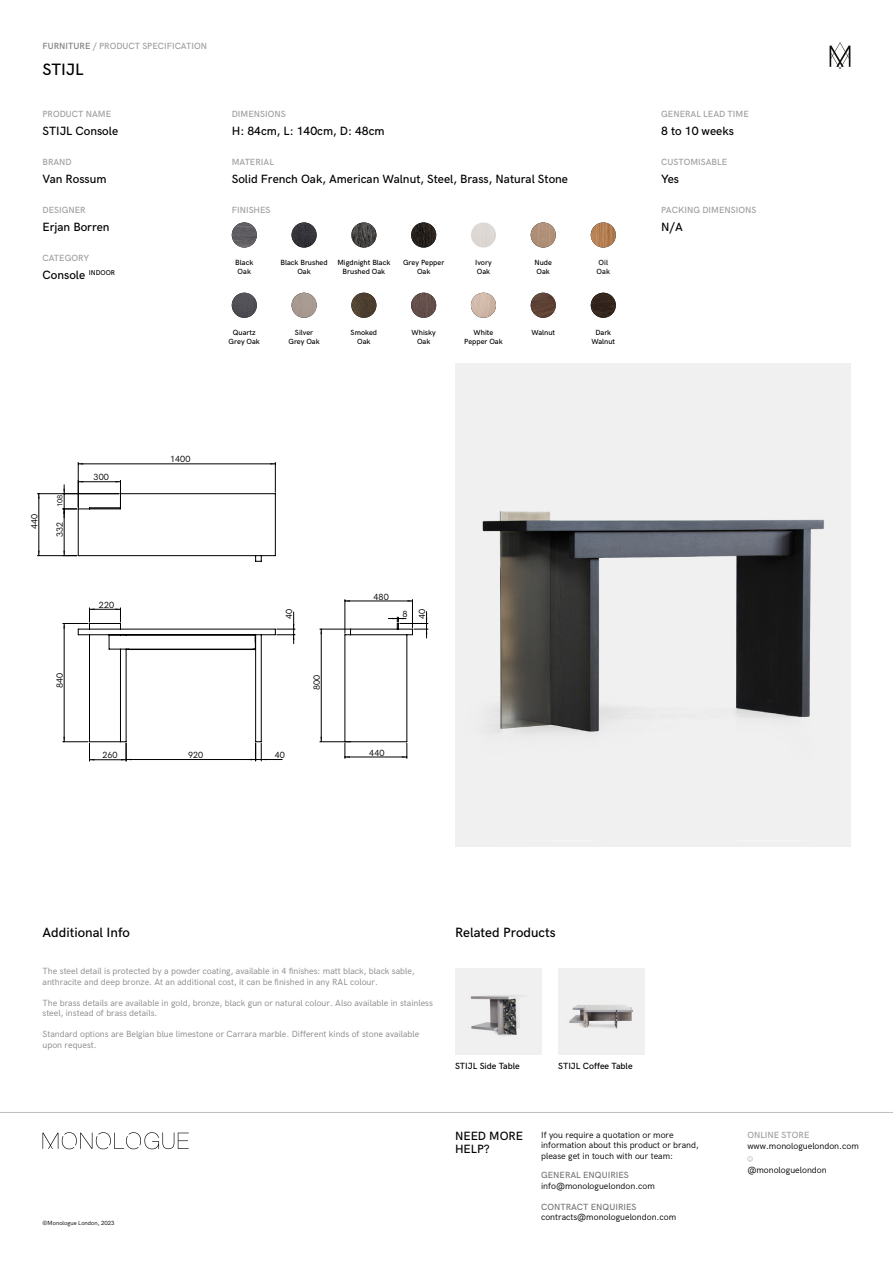
<style>
.page{position:relative;width:893px;height:1263px;background:#fff}
.page>*{position:absolute;margin:0;border:0;box-sizing:border-box;transform-origin:0 0}
.t1{font:500 16.5px "HK Grotesk";color:#000}
.t2{font:500 13.5px "HK Grotesk";color:#000}
.t3{font:500 12px/13.5px "HK Grotesk";color:#000}
.t4{font:9px/10.5px "HK Grotesk";color:#878787}
.t5{font:9px/10.5px "HK Grotesk";color:#000}
.t6{font:500 9px "HK Grotesk";color:#9d9d9c}
.t7{font:500 9px "HK Grotesk";color:#757777}
.t8{font:500 9px "HK Grotesk";color:#000}
.t9{font:500 7.5px/9px "HK Grotesk";color:#000;text-align:center}
.t10{font:7.5px "HK Grotesk";color:#000}
.t11{font:6px "HK Grotesk";color:#000}
.s1{color:#7c7b7b}
</style>
<div class="page">
<svg style="left:747px;top:1156px;width:6px;height:5px"></svg>
<hr style="left:0;top:1112px;width:893px;height:1px;background:#bcbcbc">
<svg style="left:43px;top:1132px;width:146px;height:17px"></svg>
<svg style="left:830px;top:42px;width:20px;height:27px"></svg>
<div style="left:455px;top:363px;width:395px;height:483px;background:#f0f0f0"></div>
<img style="left:482px;top:511px;width:342px;height:222px">
<img style="left:232px;top:222px;width:25px;height:26px;border-radius:13px">
<img style="left:232px;top:293px;width:25px;height:25px;border-radius:13px">
<img style="left:292px;top:222px;width:25px;height:26px;border-radius:13px">
<img style="left:292px;top:293px;width:25px;height:25px;border-radius:13px">
<img style="left:351px;top:222px;width:25px;height:26px;border-radius:13px">
<img style="left:351px;top:293px;width:25px;height:25px;border-radius:13px">
<img style="left:411px;top:222px;width:25px;height:26px;border-radius:13px">
<img style="left:411px;top:293px;width:25px;height:25px;border-radius:13px">
<img style="left:471px;top:222px;width:25px;height:26px;border-radius:13px">
<img style="left:531px;top:222px;width:25px;height:26px;border-radius:13px">
<img style="left:591px;top:222px;width:25px;height:26px;border-radius:13px">
<img style="left:471px;top:293px;width:25px;height:25px;border-radius:13px">
<img style="left:531px;top:293px;width:25px;height:25px;border-radius:13px">
<img style="left:591px;top:293px;width:25px;height:25px;border-radius:13px">
<img style="left:455px;top:968px;width:86px;height:86px">
<img style="left:558px;top:968px;width:86px;height:86px">
<svg style="left:63px;top:608px;width:232px;height:153px"></svg>
<hr style="left:64px;top:623px;width:1px;height:119px;background:#000">
<hr style="left:78px;top:555px;width:197px;height:1px;background:#000">
<hr style="left:78px;top:509px;width:1px;height:47px;background:#000">
<hr style="left:120px;top:493px;width:155px;height:1px;background:#000">
<hr style="left:275px;top:494px;width:1px;height:62px;background:#000">
<hr style="left:89px;top:507px;width:31px;height:1px;background:#000">
<hr style="left:89px;top:509px;width:31px;height:1px;background:#000">
<svg style="left:255px;top:556px;width:7px;height:6px"></svg>
<svg style="left:115px;top:480px;width:6px;height:29px"></svg>
<hr style="left:78px;top:481px;width:42px;height:1px;background:#000">
<hr style="left:78px;top:462px;width:1px;height:45px;background:#000">
<hr style="left:275px;top:462px;width:1px;height:30px;background:#000">
<hr style="left:78px;top:464px;width:197px;height:1px;background:#000">
<hr style="left:37px;top:493px;width:82px;height:1px;background:#000">
<hr style="left:37px;top:555px;width:40px;height:1px;background:#000">
<hr style="left:39px;top:494px;width:1px;height:62px;background:#000">
<hr style="left:64px;top:509px;width:1px;height:47px;background:#000">
<svg style="left:63px;top:480px;width:27px;height:38px"></svg>
<hr style="left:351px;top:629px;width:61px;height:1px;background:#000">
<hr style="left:351px;top:634px;width:61px;height:1px;background:#000">
<hr style="left:345px;top:635px;width:1px;height:107px;background:#000">
<hr style="left:407px;top:635px;width:1px;height:107px;background:#000">
<hr style="left:345px;top:741px;width:62px;height:1px;background:#000">
<hr style="left:320px;top:629px;width:31px;height:1px;background:#000">
<hr style="left:320px;top:741px;width:31px;height:1px;background:#000">
<hr style="left:321px;top:629px;width:1px;height:113px;background:#000">
<hr style="left:345px;top:599px;width:1px;height:34px;background:#000">
<hr style="left:345px;top:601px;width:67px;height:1px;background:#000">
<svg style="left:345px;top:743px;width:5px;height:14px"></svg>
<svg style="left:402px;top:743px;width:6px;height:15px"></svg>
<hr style="left:345px;top:757px;width:62px;height:1px;background:#000">
<svg style="left:388px;top:599px;width:40px;height:39px"></svg>
<p class="t6" style="left:43px;top:39px;width:166px"><span class="s1">FURNITURE</span> / PRODUCT SPECIFICATION</p>
<h1 class="t1" style="left:43px;top:57px;width:43px">STIJL</h1>
<p class="t6" style="left:43px;top:107px;width:70px">PRODUCT NAME</p>
<p class="t6" style="left:232px;top:107px;width:55px">DIMENSIONS</p>
<p class="t6" style="left:661px;top:107px;width:89px">GENERAL LEAD TIME</p>
<h3 class="t3" style="left:43px;top:123px;width:77px">STIJL Console</h3>
<h3 class="t3" style="left:232px;top:123px;width:154px">H: 84cm, L: 140cm, D: 48cm</h3>
<h3 class="t3" style="left:661px;top:123px;width:74px">8 to 10 weeks</h3>
<p class="t6" style="left:43px;top:155px;width:31px">BRAND</p>
<p class="t6" style="left:232px;top:155px;width:44px">MATERIAL</p>
<p class="t6" style="left:661px;top:155px;width:67px">CUSTOMISABLE</p>
<h3 class="t3" style="left:43px;top:171px;width:65px">Van Rossum</h3>
<h3 class="t3" style="left:232px;top:171px;width:338px">Solid French Oak, American Walnut, Steel, Brass, Natural Stone</h3>
<h3 class="t3" style="left:661px;top:171px;width:19px">Yes</h3>
<p class="t6" style="left:43px;top:203px;width:45px">DESIGNER</p>
<p class="t6" style="left:232px;top:203px;width:40px">FINISHES</p>
<p class="t6" style="left:661px;top:203px;width:97px">PACKING DIMENSIONS</p>
<h3 class="t3" style="left:43px;top:219px;width:69px">Erjan Borren</h3>
<h3 class="t3" style="left:661px;top:219px;width:23px">N/A</h3>
<p class="t6" style="left:43px;top:251px;width:48px">CATEGORY</p>
<h3 class="t3" style="left:43px;top:267px;width:74px">Console <sup>INDOOR</sup></h3>
<p class="t5" style="left:28px;top:529px;width:17px;rotate:-90deg">440</p>
<p class="t10" style="left:54px;top:507px;width:14px;rotate:-90deg">108</p>
<p class="t5" style="left:54px;top:537px;width:17px;rotate:-90deg">332</p>
<p class="t5" style="left:54px;top:688px;width:17px;rotate:-90deg">840</p>
<p class="t5" style="left:94px;top:471px;width:17px">300</p>
<p class="t5" style="left:99px;top:599px;width:17px">220</p>
<p class="t5" style="left:102px;top:749px;width:17px">260</p>
<p class="t9" style="left:235px;top:257px;width:19px">Black<br>Oak</p>
<p class="t9" style="left:281px;top:257px;width:49px">Black Brushed<br>Oak</p>
<p class="t9" style="left:337px;top:257px;width:54px">Migdnight Black<br>Brushed Oak</p>
<p class="t9" style="left:403px;top:257px;width:43px">Grey Pepper<br>Oak</p>
<p class="t9" style="left:475px;top:257px;width:18px;text-align:left">Ivory<br>Oak</p>
<p class="t9" style="left:534px;top:257px;width:19px;text-align:left">Nude<br>Oak</p>
<p class="t9" style="left:597px;top:257px;width:15px;text-align:left">Oil<br>Oak</p>
<p class="t9" style="left:229px;top:327px;width:33px">Quartz<br>Grey Oak</p>
<p class="t9" style="left:288px;top:327px;width:33px">Silver<br>Grey Oak</p>
<p class="t9" style="left:351px;top:327px;width:28px">Smoked<br>Oak</p>
<p class="t9" style="left:412px;top:327px;width:26px">Whisky<br>Oak</p>
<p class="t9" style="left:464px;top:327px;width:40px">White<br>Pepper Oak</p>
<p class="t9" style="left:531px;top:327px;width:25px">Walnut</p>
<p class="t9" style="left:591px;top:327px;width:25px">Dark<br>Walnut</p>
<p class="t5" style="left:170px;top:453px;width:22px">1400</p>
<p class="t5" style="left:188px;top:749px;width:17px">920</p>
<p class="t5" style="left:283px;top:619px;width:12px;rotate:-90deg">40</p>
<p class="t5" style="left:311px;top:690px;width:17px;rotate:-90deg">800</p>
<p class="t5" style="left:275px;top:749px;width:12px">40</p>
<p class="t5" style="left:373px;top:590px;width:17px">480</p>
<p class="t5" style="left:402px;top:608px;width:7px">8</p>
<p class="t5" style="left:416px;top:619px;width:12px;rotate:-90deg">40</p>
<p class="t5" style="left:369px;top:746px;width:17px">440</p>
<h2 class="t2" style="left:43px;top:923px;width:89px">Additional Info</h2>
<p class="t4" style="left:43px;top:965px;width:374px">The steel detail is protected by a powder coating, available in 4 finishes: matt black, black sable, anthracite and deep bronze. At an additional cost, it can be finished in any RAL colour.</p>
<p class="t4" style="left:43px;top:997px;width:392px">The brass details are available in gold, bronze, black gun or natural colour. Also available in stainless steel, instead of brass details.</p>
<p class="t4" style="left:43px;top:1028px;width:378px">Standard options are Belgian blue limestone or Carrara marble. Different kinds of stone available upon request.</p>
<h2 class="t2" style="left:455px;top:923px;width:102px">Related Products</h2>
<p class="t8" style="left:455px;top:1059px;width:66px">STIJL Side Table</p>
<p class="t8" style="left:558px;top:1059px;width:76px">STIJL Coffee Table</p>
<p class="t11" style="left:43px;top:1218px;width:74px">©Monologue London, 2023</p>
<p class="t5" style="left:541px;top:1128px;width:134px">If you require a quotation or more</p>
<p class="t6" style="left:747px;top:1128px;width:64px">ONLINE STORE</p>
<p class="t5" style="left:541px;top:1139px;width:159px">information about this product or brand, please get in touch with our team:</p>
<h3 class="t3" style="left:455px;top:1128px;width:70px">NEED MORE<br>HELP?</h3>
<p class="t5" style="left:747px;top:1140px;width:113px">www.monologuelondon.com</p>
<p class="t5" style="left:747px;top:1164px;width:81px">@monologuelondon</p>
<p class="t7" style="left:541px;top:1200px;width:97px">CONTRACT ENQUIRIES</p>
<p class="t5" style="left:541px;top:1211px;width:137px">contracts@monologuelondon.com</p>
<p class="t7" style="left:541px;top:1168px;width:89px">GENERAL ENQUIRIES</p>
<p class="t5" style="left:541px;top:1180px;width:115px">info@monologuelondon.com</p>
</div>
